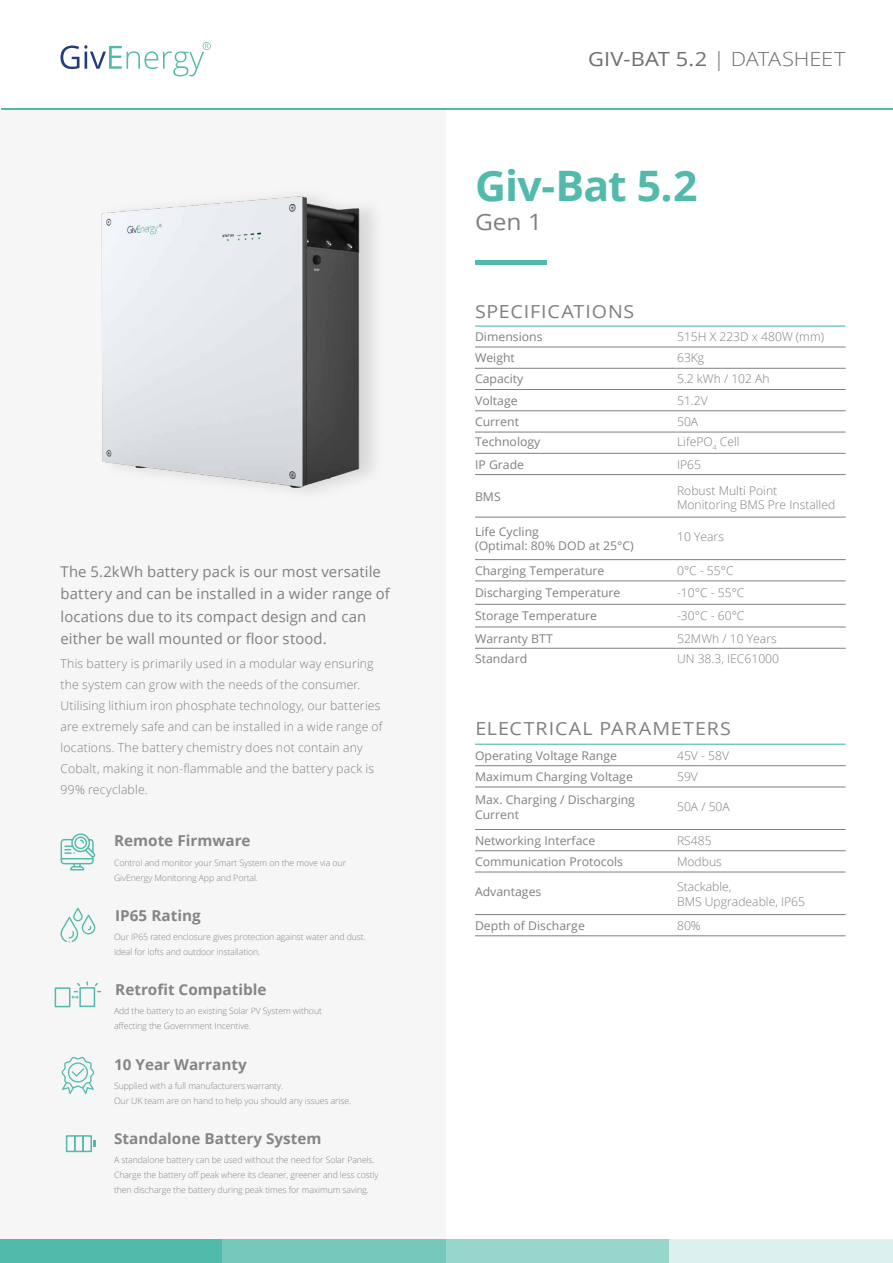
<style>
.page{position:relative;width:893px;height:1263px;background:#fff}
.page>*{position:absolute;margin:0;border:0;box-sizing:border-box;transform-origin:0 0}
.t1{font:700 42px "Open Sans";letter-spacing:-.02em;color:#52baaa}
.t2{font:22.5px "Open Sans";color:#7f7f7f;scale:1.09 1}
.t3{font:19.5px "Open Sans";letter-spacing:.01em;color:#706f6e;scale:1.12 1}
.t4{font:18px "Open Sans";letter-spacing:.045em;color:#7f7f7f;scale:1.09 1}
.t5{font:700 15px "Open Sans";color:#848585}
.t6{font:14.85px/22.5px "Open Sans";letter-spacing:.005em;color:#7f7f7f}
.t7{font:300 12.3px/21px "Open Sans";letter-spacing:.015em;color:#7f7f7f}
.t8{font:12px/14.4px "Open Sans";color:#7f7f7f}
.t9{font:300 12px/14.4px "Open Sans";color:#7f7f7f}
.t10{font:300 8.7px/15px "Open Sans";letter-spacing:-.01em;color:#848585}
.s1{font-weight:300}
</style>
<div class="page">
<div style="left:0;top:110px;width:446px;height:1143px;background:#f6f6f6"></div>
<svg style="left:60px;top:42px;width:151px;height:34px"></svg>
<div style="left:0;top:1239px;width:223px;height:24px;background:#52baaa"></div>
<div style="left:223px;top:1239px;width:223px;height:24px;background:#75c8bb"></div>
<div style="left:446px;top:1239px;width:223px;height:24px;background:#97d6cc"></div>
<div style="left:669px;top:1239px;width:223px;height:24px;background:#dcf1ee"></div>
<hr style="left:475px;top:260px;width:72px;height:4px;background:#52baaa">
<hr style="left:1px;top:109px;width:892px;height:1px;background:#52baaa">
<hr style="left:475px;top:325px;width:370px;height:2px;background:#52baaa">
<hr style="left:475px;top:559px;width:371px;height:1px;background:#7f7f7f">
<hr style="left:475px;top:581px;width:371px;height:1px;background:#7f7f7f">
<hr style="left:475px;top:604px;width:371px;height:1px;background:#7f7f7f">
<hr style="left:475px;top:627px;width:371px;height:1px;background:#7f7f7f">
<hr style="left:475px;top:517px;width:371px;height:1px;background:#7f7f7f">
<hr style="left:475px;top:474px;width:371px;height:1px;background:#7f7f7f">
<hr style="left:475px;top:648px;width:371px;height:1px;background:#7f7f7f">
<hr style="left:475px;top:410px;width:371px;height:1px;background:#7f7f7f">
<hr style="left:475px;top:432px;width:371px;height:1px;background:#7f7f7f">
<hr style="left:475px;top:453px;width:371px;height:1px;background:#7f7f7f">
<hr style="left:475px;top:347px;width:371px;height:1px;background:#7f7f7f">
<hr style="left:475px;top:368px;width:371px;height:1px;background:#7f7f7f">
<hr style="left:475px;top:389px;width:371px;height:1px;background:#7f7f7f">
<hr style="left:475px;top:765px;width:371px;height:1px;background:#7f7f7f">
<hr style="left:475px;top:787px;width:371px;height:1px;background:#7f7f7f">
<hr style="left:475px;top:850px;width:371px;height:1px;background:#7f7f7f">
<hr style="left:475px;top:872px;width:371px;height:1px;background:#7f7f7f">
<hr style="left:475px;top:914px;width:371px;height:1px;background:#7f7f7f">
<hr style="left:475px;top:935px;width:371px;height:1px;background:#7f7f7f">
<hr style="left:475px;top:829px;width:371px;height:1px;background:#7f7f7f">
<hr style="left:475px;top:744px;width:371px;height:1px;background:#52baaa">
<svg style="left:61px;top:833px;width:35px;height:37px"></svg>
<svg style="left:62px;top:1056px;width:33px;height:38px"></svg>
<svg style="left:60px;top:908px;width:35px;height:34px"></svg>
<div style="left:55px;top:987px;width:15px;height:20px;border:2px solid #52baaa"></div>
<div style="left:79px;top:987px;width:16px;height:20px;border:2px solid #52baaa"></div>
<svg style="left:71px;top:981px;width:29px;height:17px"></svg>
<div style="left:82px;top:1135px;width:10px;height:17px;border:2px solid #52baaa"></div>
<div style="left:74px;top:1135px;width:10px;height:17px;border:2px solid #52baaa"></div>
<div style="left:66px;top:1135px;width:10px;height:17px;border:2px solid #52baaa"></div>
<svg style="left:93px;top:1140px;width:2px;height:7px"></svg>
<img style="left:101px;top:196px;width:274px;height:296px">
<h3 class="t6" style="left:60px;top:560px;width:331px">The 5.2kWh battery pack is our most versatile battery and can be installed in a wider range of locations due to its compact design and can either be wall mounted or floor stood.</h3>
<p class="t7" style="left:60px;top:652px;width:324px">This battery is primarily used in a modular way ensuring the system can grow with the needs of the consumer.<br>Utilising lithium iron phosphate technology, our batteries are extremely safe and can be installed in a wide range of locations. The battery chemistry does not contain any Cobalt, making it non-flammable and the battery pack is 99% recyclable.</p>
<h3 class="t5" style="left:114px;top:830px;width:138px">Remote Firmware</h3>
<p class="t10" style="left:114px;top:855px;width:234px">Control and monitor your Smart System on the move via our<br>GivEnergy Monitoring App and Portal.</p>
<h3 class="t5" style="left:115px;top:904px;width:87px">IP65 Rating</h3>
<p class="t10" style="left:114px;top:929px;width:253px">Our IP65 rated enclosure gives protection against water and dust.<br>Ideal for lofts and outdoor installation.</p>
<h3 class="t5" style="left:115px;top:979px;width:153px">Retrofit Compatible</h3>
<p class="t10" style="left:114px;top:1003px;width:209px">Add the battery to an existing Solar PV System without affecting the Government Incentive.</p>
<h3 class="t5" style="left:114px;top:1054px;width:134px">10 Year Warranty</h3>
<p class="t10" style="left:114px;top:1078px;width:239px">Supplied with a full manufacturers warranty.<br>Our UK team are on hand to help you should any issues arise.</p>
<h3 class="t5" style="left:114px;top:1128px;width:209px">Standalone Battery System</h3>
<p class="t10" style="left:114px;top:1152px;width:266px">A standalone battery can be used without the need for Solar Panels.<br>Charge the battery off peak where its cleaner, greener and less costly then discharge the battery during peak times for maximum saving.</p>
<h3 class="t3" style="left:588px;top:46px;width:231px">GIV-BAT 5.2 <span class="s1">| DATASHEET</span></h3>
<h1 class="t1" style="left:475px;top:156px;width:224px">Giv-Bat 5.2</h1>
<h2 class="t2" style="left:475px;top:207px;width:63px">Gen 1</h2>
<h3 class="t4" style="left:475px;top:299px;width:148px">SPECIFICATIONS</h3>
<h3 class="t8" style="left:475px;top:329px;width:69px">Dimensions</h3>
<h3 class="t9" style="left:677px;top:329px;width:148px">515H X 223D x 480W (mm)</h3>
<h3 class="t8" style="left:475px;top:350px;width:41px">Weight</h3>
<h3 class="t9" style="left:677px;top:350px;width:29px">63Kg</h3>
<h3 class="t8" style="left:475px;top:371px;width:50px">Capacity</h3>
<h3 class="t9" style="left:677px;top:371px;width:94px">5.2 kWh / 102 Ah</h3>
<h3 class="t8" style="left:475px;top:393px;width:44px">Voltage</h3>
<h3 class="t9" style="left:677px;top:393px;width:32px">51.2V</h3>
<h3 class="t8" style="left:475px;top:414px;width:46px">Current</h3>
<h3 class="t9" style="left:677px;top:414px;width:23px">50A</h3>
<h3 class="t8" style="left:475px;top:434px;width:67px">Technology</h3>
<h3 class="t9" style="left:677px;top:434px;width:64px">LifePO<sub>4</sub> Cell</h3>
<h3 class="t8" style="left:475px;top:457px;width:51px">IP Grade</h3>
<h3 class="t9" style="left:677px;top:457px;width:26px">IP65</h3>
<h3 class="t8" style="left:475px;top:489px;width:27px">BMS</h3>
<h3 class="t9" style="left:677px;top:483px;width:160px">Robust Multi Point<br>Monitoring BMS Pre Installed</h3>
<h3 class="t8" style="left:475px;top:524px;width:160px">Life Cycling<br>(Optimal: 80% DOD at 25°C)</h3>
<h3 class="t9" style="left:677px;top:529px;width:48px">10 Years</h3>
<h3 class="t8" style="left:475px;top:563px;width:131px">Charging Temperature</h3>
<h3 class="t9" style="left:677px;top:563px;width:58px">0°C - 55°C</h3>
<h3 class="t8" style="left:475px;top:608px;width:124px">Storage Temperature</h3>
<h3 class="t9" style="left:677px;top:608px;width:69px">-30°C - 60°C</h3>
<h3 class="t8" style="left:475px;top:585px;width:147px">Discharging Temperature</h3>
<h3 class="t9" style="left:677px;top:585px;width:69px">-10°C - 55°C</h3>
<h3 class="t8" style="left:475px;top:631px;width:79px">Warranty BTT</h3>
<h3 class="t9" style="left:677px;top:631px;width:101px">52MWh / 10 Years</h3>
<h3 class="t8" style="left:475px;top:651px;width:54px">Standard</h3>
<h3 class="t9" style="left:677px;top:651px;width:104px">UN 38.3, IEC61000</h3>
<h3 class="t4" style="left:475px;top:716px;width:236px">ELECTRICAL PARAMETERS</h3>
<h3 class="t8" style="left:475px;top:748px;width:143px">Operating Voltage Range</h3>
<h3 class="t9" style="left:677px;top:748px;width:53px">45V - 58V</h3>
<h3 class="t8" style="left:475px;top:792px;width:161px">Max. Charging / Discharging<br>Current</h3>
<h3 class="t9" style="left:677px;top:799px;width:54px">50A / 50A</h3>
<h3 class="t8" style="left:475px;top:769px;width:159px">Maximum Charging Voltage</h3>
<h3 class="t9" style="left:677px;top:769px;width:22px">59V</h3>
<h3 class="t8" style="left:475px;top:833px;width:122px">Networking Interface</h3>
<h3 class="t9" style="left:677px;top:833px;width:36px">RS485</h3>
<h3 class="t8" style="left:475px;top:854px;width:150px">Communication Protocols</h3>
<h3 class="t9" style="left:677px;top:854px;width:46px">Modbus</h3>
<h3 class="t8" style="left:475px;top:884px;width:68px">Advantages</h3>
<h3 class="t9" style="left:677px;top:879px;width:130px">Stackable,<br>BMS Upgradeable, IP65</h3>
<h3 class="t8" style="left:475px;top:918px;width:111px">Depth of Discharge</h3>
<h3 class="t9" style="left:677px;top:918px;width:25px">80%</h3>
</div>
